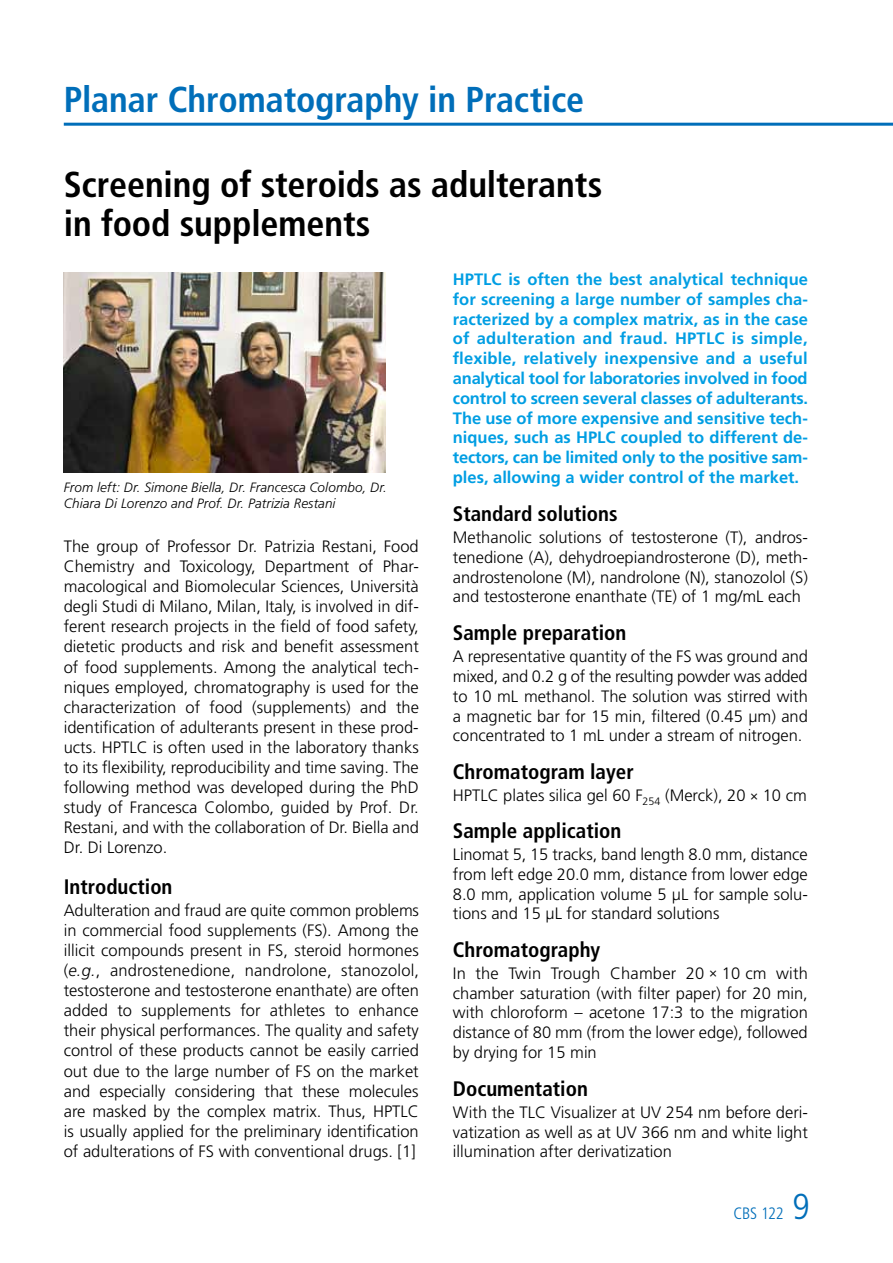
<style>
.page{position:relative;width:893px;height:1263px;background:#fff}
.page>*{position:absolute;margin:0;border:0;box-sizing:border-box;transform-origin:0 0}
.t1{font:700 condensed 36px/39px "Frutiger";letter-spacing:-.005em;color:#000}
.t2{font:700 condensed 36px "Frutiger";letter-spacing:-.005em;color:#006eb9}
.t3{font:700 condensed 21px "Frutiger";color:#000}
.t4{font:300 16.5px/20.1px "Frutiger";color:#000;text-align:justify}
.t5{font:700 16.5px/19.8px "Frutiger";color:#009ee3;text-align:justify}
.t6{font:300 condensed 16.5px "Frutiger";letter-spacing:-.015em;color:#006eb9}
.t7{font:italic 300 13.5px/16.2px "Frutiger";letter-spacing:.005em;color:#000}
.s1{font-style:italic}
.s2{font-size:13.5px}
.s3{font-size:36px}
</style>
<div class="page">
<hr style="left:64px;top:123px;width:829px;height:3px;background:#006eb9">
<img style="left:64px;top:272px;width:322px;height:200px">
<h1 class="t2" style="left:64px;top:78px;width:522px">Planar Chromatography in Practice</h1>
<h1 class="t1" style="left:64px;top:165px;width:540px">Screening of steroids as adulterants in food supplements</h1>
<p class="t7" style="left:64px;top:479px;width:325px">From left: Dr. Simone Biella, Dr. Francesca Colombo, Dr.<br>Chiara Di Lorenzo and Prof. Dr. Patrizia Restani</p>
<p class="t4" style="left:64px;top:536px;width:357px">The group of Professor Dr. Patrizia Restani, Food Chemistry and Toxicology, Department of Phar&shy;macological and Biomolecular Sciences, Università degli Studi di Milano, Milan, Italy, is involved in dif&shy;ferent research projects in the field of food safety, dietetic products and risk and benefit assessment of food supplements. Among the analytical tech&shy;niques employed, chromatography is used for the characterization of food (supplements) and the identification of adulterants present in these prod&shy;ucts. HPTLC is often used in the laboratory thanks to its flexibility, reproducibility and time saving. The following method was developed during the PhD study of Francesca Colombo, guided by Prof. Dr.<br>Restani, and with the collaboration of Dr. Biella and Dr. Di Lorenzo.</p>
<p class="t3" style="left:64px;top:874px;width:110px">Introduction</p>
<p class="t4" style="left:64px;top:900px;width:357px">Adulteration and fraud are quite common problems in commercial food supplements (FS). Among the illicit compounds present in FS, steroid hormones (<span class="s1">e.g.</span>, androstenedione, nandrolone, stanozolol, testosterone and testosterone enanthate) are often added to supplements for athletes to enhance their physical performances. The quality and safety control of these products cannot be easily carried out due to the large number of FS on the market and especially considering that these molecules are masked by the complex matrix. Thus, HPTLC is usually applied for the preliminary identification of adulterations of FS with conventional drugs. [1]</p>
<p class="t5" style="left:453px;top:269px;width:357px">HPTLC is often the best analytical technique for screening a large number of samples cha&shy;racterized by a complex matrix, as in the case of adulteration and fraud. HPTLC is simple, flexible, relatively inexpensive and a useful analytical tool for laboratories involved in food control to screen several classes of adulterants.<br>The use of more expensive and sensitive tech&shy;niques, such as HPLC coupled to different de&shy;tectors, can be limited only to the positive sam&shy;ples, allowing a wider control of the market.</p>
<p class="t3" style="left:453px;top:501px;width:166px">Standard solutions</p>
<p class="t4" style="left:453px;top:527px;width:357px">Methanolic solutions of testosterone (T), andros&shy;tenedione (A), dehydroepiandrosterone (D), meth&shy;androstenolone (M), nandrolone (N), stanozolol (S) and testosterone enanthate (TE) of 1 mg/mL each</p>
<p class="t3" style="left:453px;top:620px;width:175px">Sample preparation</p>
<p class="t4" style="left:453px;top:646px;width:357px">A representative quantity of the FS was ground and mixed, and 0.2 g of the resulting powder was added to 10 mL methanol. The solution was stirred with a magnetic bar for 15 min, filtered (0.45 μm) and concentrated to 1 mL under a stream of nitrogen.</p>
<p class="t3" style="left:453px;top:760px;width:182px">Chromatogram layer</p>
<p class="t4" style="left:453px;top:785px;width:355px">HPTLC plates silica gel 60 F<sub>254</sub> (Merck), 20 <span class="s2">×</span> 10 cm</p>
<p class="t3" style="left:453px;top:818px;width:170px">Sample application</p>
<p class="t4" style="left:453px;top:844px;width:356px">Linomat 5, 15 tracks, band length 8.0 mm, distance from left edge 20.0 mm, distance from lower edge 8.0 mm, application volume 5 µL for sample solu&shy;tions and 15 µL for standard solutions</p>
<p class="t3" style="left:453px;top:937px;width:149px">Chromatography</p>
<p class="t4" style="left:453px;top:963px;width:357px">In the Twin Trough Chamber 20 <span class="s2">×</span> 10 cm with chamber saturation (with filter paper) for 20 min, with chloroform – acetone 17:3 to the migration distance of 80 mm (from the lower edge), followed by drying for 15 min</p>
<p class="t3" style="left:453px;top:1076px;width:137px">Documentation</p>
<p class="t4" style="left:453px;top:1102px;width:357px">With the TLC Visualizer at UV 254 nm before deri&shy;vatization as well as at UV 366 nm and white light illumination after derivatization</p>
<p class="t6" style="left:733px;top:1204px;width:78px">CBS 122 <span class="s3">9</span></p>
</div>
